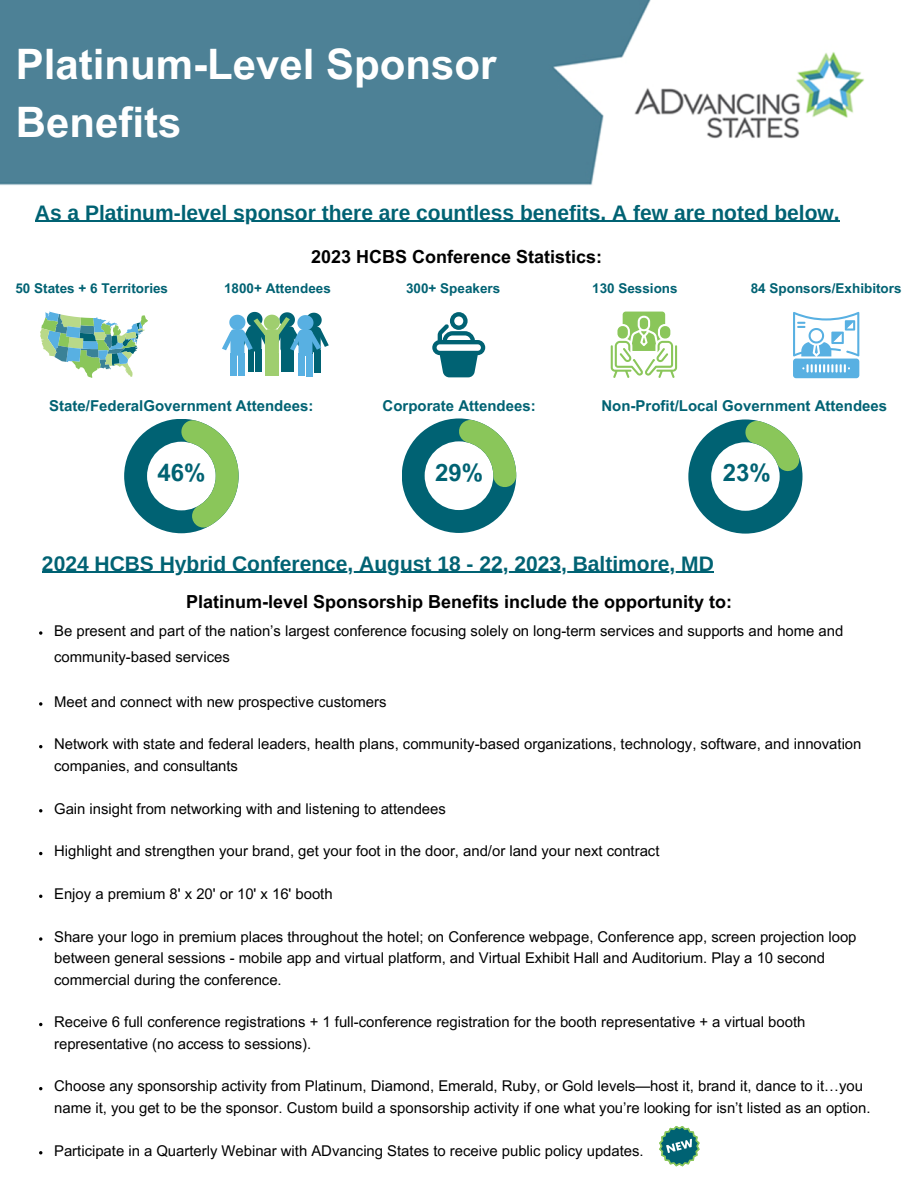
<style>
.page{position:relative;width:918px;height:1188px;background:#fff}
.page>*{position:absolute;margin:0;border:0;box-sizing:border-box;transform-origin:0 0}
.t1{font:700 42px "Arial MT Pro";color:#fff}
.t2{font:700 24px "Arial MT Pro";color:#006273}
.t3{font:700 21px "Arimo";color:#006273}
.t4{font:700 18px "Arial MT Pro";color:#000}
.t5{font:700 15px "Arial MT Pro";color:#006273}
.t6{font:14.85px/21.3px "Arial MT Pro";color:#000}
.t7{font:700 13.5px "Arial MT Pro";color:#006273}
</style>
<div class="page">
<img style="left:0;top:0;width:864px;height:185px">
<div style="left:248px;top:349px;width:6px;height:22px;background:#006273"></div>
<svg style="left:312px;top:352px;width:1px;height:20px"></svg>
<div style="left:255px;top:349px;width:6px;height:22px;background:#006273"></div>
<div style="left:314px;top:350px;width:6px;height:22px;background:#006273"></div>
<div style="left:281px;top:350px;width:6px;height:22px;background:#006273"></div>
<div style="left:280px;top:326px;width:14px;height:26px;background:#006273;border-radius:3px"></div>
<div style="left:288px;top:350px;width:6px;height:22px;background:#006273"></div>
<div style="left:231px;top:353px;width:6px;height:23px;background:#58b0e2"></div>
<div style="left:230px;top:329px;width:14px;height:27px;background:#58b0e2;border-radius:3px"></div>
<div style="left:238px;top:353px;width:6px;height:23px;background:#58b0e2"></div>
<div style="left:265px;top:353px;width:6px;height:23px;background:#9fce6f"></div>
<div style="left:265px;top:329px;width:14px;height:27px;background:#9fce6f;border-radius:3px"></div>
<div style="left:272px;top:353px;width:7px;height:23px;background:#9fce6f"></div>
<div style="left:299px;top:354px;width:6px;height:22px;background:#58b0e2"></div>
<div style="left:299px;top:330px;width:13px;height:26px;background:#58b0e2;border-radius:3px"></div>
<svg style="left:222px;top:312px;width:107px;height:39px"></svg>
<div style="left:306px;top:354px;width:6px;height:22px;background:#58b0e2"></div>
<svg style="left:432px;top:312px;width:53px;height:65px"></svg>
<svg style="left:611px;top:312px;width:66px;height:66px"></svg>
<svg style="left:40px;top:312px;width:108px;height:66px"></svg>
<svg style="left:793px;top:312px;width:66px;height:66px"></svg>
<svg style="left:124px;top:419px;width:115px;height:114px"></svg>
<svg style="left:402px;top:418px;width:114px;height:115px"></svg>
<svg style="left:688px;top:419px;width:115px;height:115px"></svg>
<svg style="left:659px;top:1126px;width:41px;height:40px"></svg>
<hr style="left:35px;top:221px;width:805px;height:1px;background:#006273">
<hr style="left:42px;top:572px;width:672px;height:1px;background:#006273">
<svg style="left:39px;top:631px;width:3px;height:4px"></svg>
<svg style="left:39px;top:702px;width:3px;height:4px"></svg>
<svg style="left:39px;top:937px;width:3px;height:4px"></svg>
<p class="t1" style="left:16px;top:48px;width:482px">Platinum-Level Sponsor</p>
<p class="t1" style="left:16px;top:107px;width:167px">Benefits</p>
<p class="t3" style="left:35px;top:201px;width:806px">As a Platinum-level sponsor there are countless benefits. A few are noted below.</p>
<p class="t7" style="left:15px;top:283px;width:154px">50 States + 6 Territories</p>
<p class="t4" style="left:311px;top:250px;width:293px">2023 HCBS Conference Statistics:</p>
<p class="t7" style="left:224px;top:283px;width:108px">1800+ Attendees</p>
<p class="t7" style="left:406px;top:283px;width:96px">300+ Speakers</p>
<p class="t7" style="left:592px;top:283px;width:87px">130 Sessions</p>
<p class="t7" style="left:751px;top:283px;width:152px">84 Sponsors/Exhibitors</p>
<p class="t5" style="left:49px;top:400px;width:266px">State/FederalGovernment Attendees:</p>
<p class="t5" style="left:383px;top:400px;width:155px">Corporate Attendees:</p>
<p class="t5" style="left:601px;top:400px;width:287px">Non-Profit/Local Government Attendees</p>
<p class="t2" style="left:157px;top:464px;width:50px">46%</p>
<p class="t2" style="left:435px;top:464px;width:50px">29%</p>
<p class="t2" style="left:723px;top:464px;width:50px">23%</p>
<p class="t3" style="left:42px;top:552px;width:673px">2024 HCBS Hybrid Conference, August 18 - 22, 2023, Baltimore, MD</p>
<p class="t4" style="left:186px;top:595px;width:548px">Platinum-level Sponsorship Benefits include the opportunity to:</p>
<p class="t6" style="left:54px;top:620px;width:791px;line-height:25.8px">Be present and part of the nation’s largest conference focusing solely on long-term services and supports and home and community-based services</p>
<p class="t6" style="left:54px;top:693px;width:334px">Meet and connect with new prospective customers</p>
<p class="t6" style="left:54px;top:735px;width:809px">Network with state and federal leaders, health plans, community-based organizations, technology, software, and innovation companies, and consultants</p>
<p class="t6" style="left:54px;top:800px;width:393px">Gain insight from networking with and listening to attendees</p>
<p class="t6" style="left:54px;top:842px;width:607px">Highlight and strengthen your brand, get your foot in the door, and/or land your next contract</p>
<p class="t6" style="left:54px;top:885px;width:280px">Enjoy a premium 8' x 20' or 10' x 16' booth</p>
<p class="t6" style="left:54px;top:928px;width:804px">Share your logo in premium places throughout the hotel; on Conference webpage, Conference app, screen projection loop between general sessions - mobile app and virtual platform, and Virtual Exhibit Hall and Auditorium. Play a 10 second commercial during the conference.</p>
<p class="t6" style="left:54px;top:1013px;width:753px">Receive 6 full conference registrations + 1 full-conference registration for the booth representative + a virtual booth representative (no access to sessions).</p>
<p class="t6" style="left:54px;top:1077px;width:818px">Choose any sponsorship activity from Platinum, Diamond, Emerald, Ruby, or Gold levels—host it, brand it, dance to it…you name it, you get to be the sponsor. Custom build a sponsorship activity if one what you’re looking for isn’t listed as an option.</p>
<p class="t6" style="left:54px;top:1142px;width:591px">Participate in a Quarterly Webinar with ADvancing States to receive public policy updates.</p>
</div>
